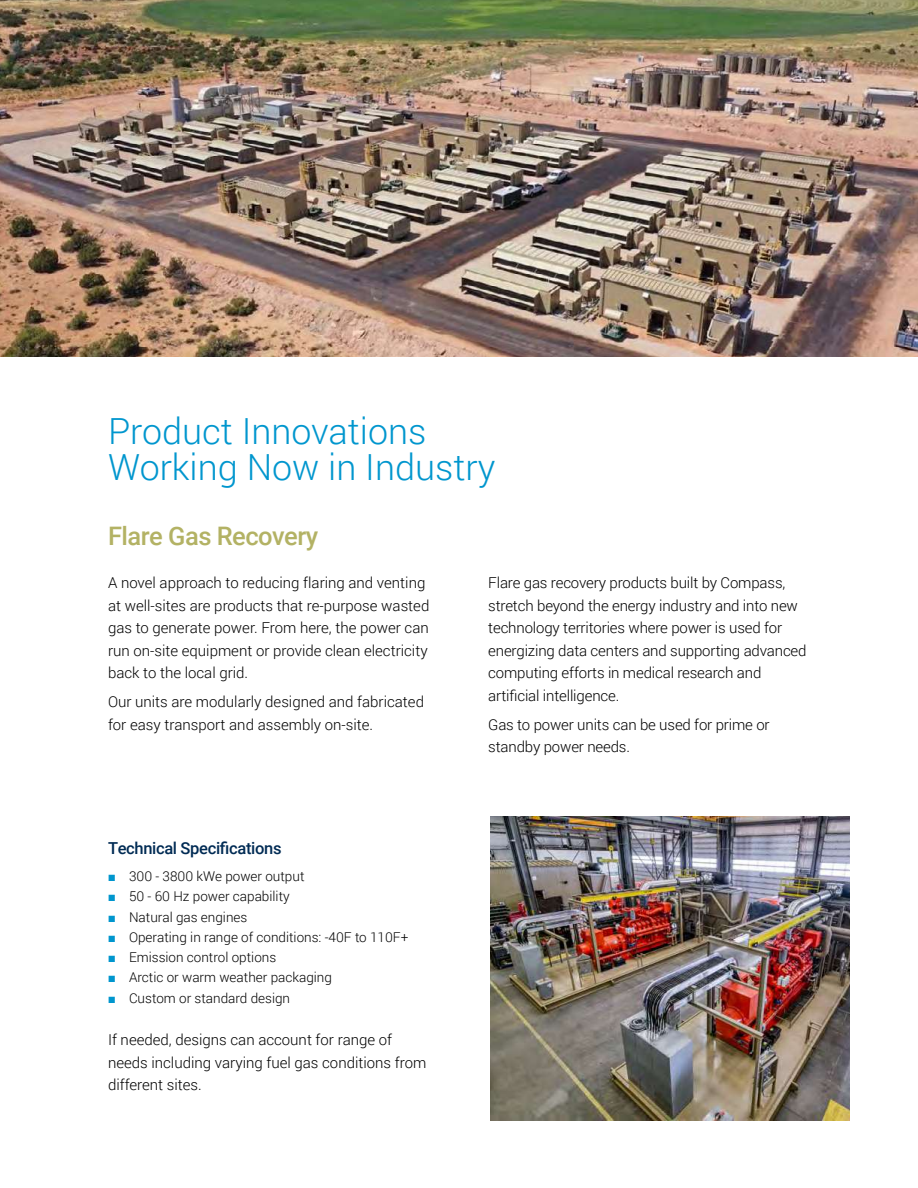
<style>
.page{position:relative;width:918px;height:1188px;background:#fff}
.page>*{position:absolute;margin:0;border:0;box-sizing:border-box;transform-origin:0 0}
.t1{font:300 36px/36px "Roboto";color:#0096ce}
.t2{font:500 25.5px "Roboto";letter-spacing:-.02em;color:#b3b264}
.t3{font:500 16.5px "Roboto";letter-spacing:-.02em;color:#002b54}
.t4{font:300 15px/22.5px "Roboto";color:#000}
.t5{font:300 13.5px "Roboto";color:#000}
.s1{font-family:"Arial";font-weight:400;color:#0096ce}
</style>
<div class="page">
<img style="left:0;top:0;width:918px;height:356px">
<img style="left:490px;top:816px;width:360px;height:304px">
<h1 class="t1" style="left:108px;top:416px;width:389px">Product Innovations<br>Working Now in Industry</h1>
<h2 class="t2" style="left:108px;top:526px;width:212px">Flare Gas Recovery</h2>
<p class="t4" style="left:108px;top:573px;width:323px">A novel approach to reducing flaring and venting at well-sites are products that re-purpose wasted gas to generate power. From here, the power can run on-site equipment or provide clean electricity back to the local grid.</p>
<p class="t4" style="left:108px;top:692px;width:318px">Our units are modularly designed and fabricated for easy transport and assembly on-site.</p>
<p class="t4" style="left:488px;top:573px;width:320px">Flare gas recovery products built by Compass, stretch beyond the energy industry and into new technology territories where power is used for energizing data centers and supporting advanced computing efforts in medical research and<br>arti昀椀cial intelligence.</p>
<p class="t4" style="left:488px;top:715px;width:283px">Gas to power units can be used for prime or standby power needs.</p>
<p class="t3" style="left:108px;top:837px;width:175px">Technical Speci昀椀cations</p>
<p class="t5" style="left:108px;top:871px;width:198px"><span class="s1">■</span> 300 - 3800 kWe power output</p>
<p class="t5" style="left:108px;top:887px;width:187px"><span class="s1">■</span> 50 - 60 Hz power capability■</p>
<p class="t5" style="left:108px;top:911px;width:141px"><span class="s1">■</span> Natural gas engines</p>
<p class="t5" style="left:108px;top:928px;width:305px"><span class="s1">■</span> Operating in range of conditions: -40F to 110F+■</p>
<p class="t5" style="left:108px;top:948px;width:173px"><span class="s1">■</span> Emission control options■</p>
<p class="t5" style="left:108px;top:968px;width:229px"><span class="s1">■</span> Arctic or warm weather packaging■</p>
<p class="t5" style="left:108px;top:992px;width:184px"><span class="s1">■</span> Custom or standard design</p>
<p class="t4" style="left:108px;top:1030px;width:320px">If needed, designs can account for range of needs including varying fuel gas conditions from different sites.</p>
</div>
